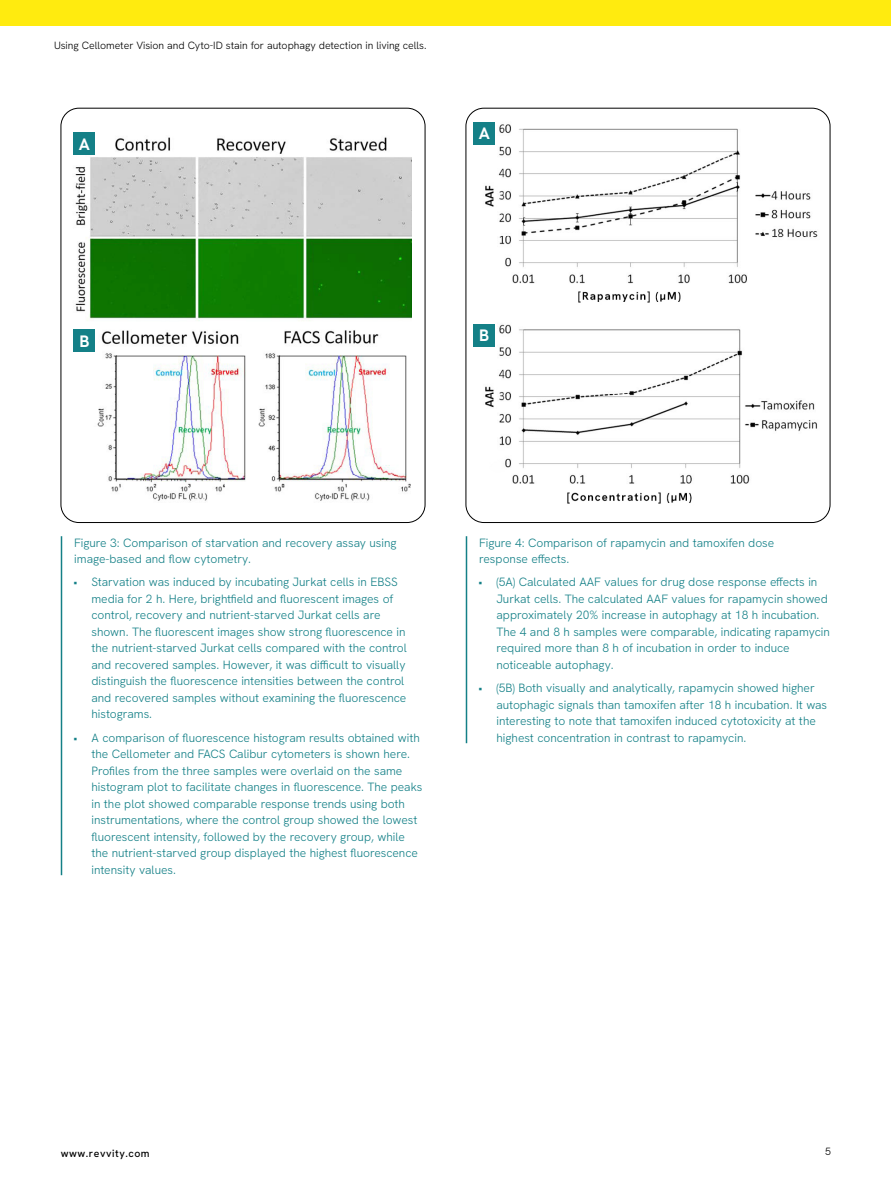
<style>
.page{position:relative;width:891px;height:1188px;background:#fff}
.page>*{position:absolute;margin:0;border:0;box-sizing:border-box;transform-origin:0 0}
.t1{font:700 16.5px "Hanken Grotesk";color:#fff}
.Captions{font:300 12px/16.5px "Hanken Grotesk";color:#148087}
.t2{font:300 10.5px "Hanken Grotesk";color:#000}
.t3{font:500 10.5px "Hanken Grotesk";letter-spacing:.05em;color:#000}
</style>
<div class="page">
<div style="left:0;top:0;width:891px;height:26px;background:#ffeb0f"></div>
<img style="left:73px;top:132px;width:338px;height:369px">
<div style="left:74px;top:133px;width:21px;height:22px;background:#148087"></div>
<div style="left:74px;top:329px;width:21px;height:22px;background:#148087"></div>
<hr style="left:61px;top:536px;width:1px;height:339px;background:#148087">
<img style="left:466px;top:119px;width:352px;height:392px">
<div style="left:474px;top:122px;width:21px;height:22px;background:#148087"></div>
<div style="left:474px;top:324px;width:21px;height:22px;background:#148087"></div>
<hr style="left:466px;top:536px;width:1px;height:207px;background:#148087">
<p class="t2" style="left:54px;top:39px;width:374px">Using Cellometer Vision and Cyto-ID stain for autophagy detection in living cells.</p>
<p class="t1" style="left:79px;top:134px;width:13px">A</p>
<p class="t1" style="left:479px;top:123px;width:13px">A</p>
<p class="t1" style="left:79px;top:330px;width:12px">B</p>
<p class="t1" style="left:479px;top:325px;width:12px">B</p>
<p class="Captions" style="left:74px;top:534px;width:324px">Figure 3: Comparison of starvation and recovery assay using image-based and flow cytometry.</p>
<p class="Captions" style="left:92px;top:574px;width:317px;text-indent:-18px">• Starvation was induced by incubating Jurkat cells in EBSS media for 2 h. Here, brightfield and fluorescent images of control, recovery and nutrient-starved Jurkat cells are shown. The fluorescent images show strong fluorescence in the nutrient-starved Jurkat cells compared with the control and recovered samples. However, it was difficult to visually distinguish the fluorescence intensities between the control and recovered samples without examining the fluorescence histograms.</p>
<p class="Captions" style="left:92px;top:729px;width:332px;text-indent:-18px">• A comparison of fluorescence histogram results obtained with the Cellometer and FACS Calibur cytometers is shown here.<br>Profiles from the three samples were overlaid on the same histogram plot to facilitate changes in fluorescence. The peaks in the plot showed comparable response trends using both instrumentations, where the control group showed the lowest fluorescent intensity, followed by the recovery group, while the nutrient-starved group displayed the highest fluorescence intensity values.</p>
<p class="Captions" style="left:479px;top:534px;width:297px">Figure 4: Comparison of rapamycin and tamoxifen dose response effects.</p>
<p class="Captions" style="left:496px;top:574px;width:335px;text-indent:-18px">• (5A) Calculated AAF values for drug dose response effects in Jurkat cells. The calculated AAF values for rapamycin showed approximately 20% increase in autophagy at 18 h incubation.<br>The 4 and 8 h samples were comparable, indicating rapamycin required more than 8 h of incubation in order to induce noticeable autophagy.</p>
<p class="Captions" style="left:496px;top:680px;width:332px;text-indent:-18px">• (5B) Both visually and analytically, rapamycin showed higher autophagic signals than tamoxifen after 18 h incubation. It was interesting to note that tamoxifen induced cytotoxicity at the highest concentration in contrast to rapamycin.</p>
<p class="t3" style="left:61px;top:1147px;width:90px">www.revvity.com</p>
<p class="t2" style="left:825px;top:1145px;width:7px">5</p>
</div>
